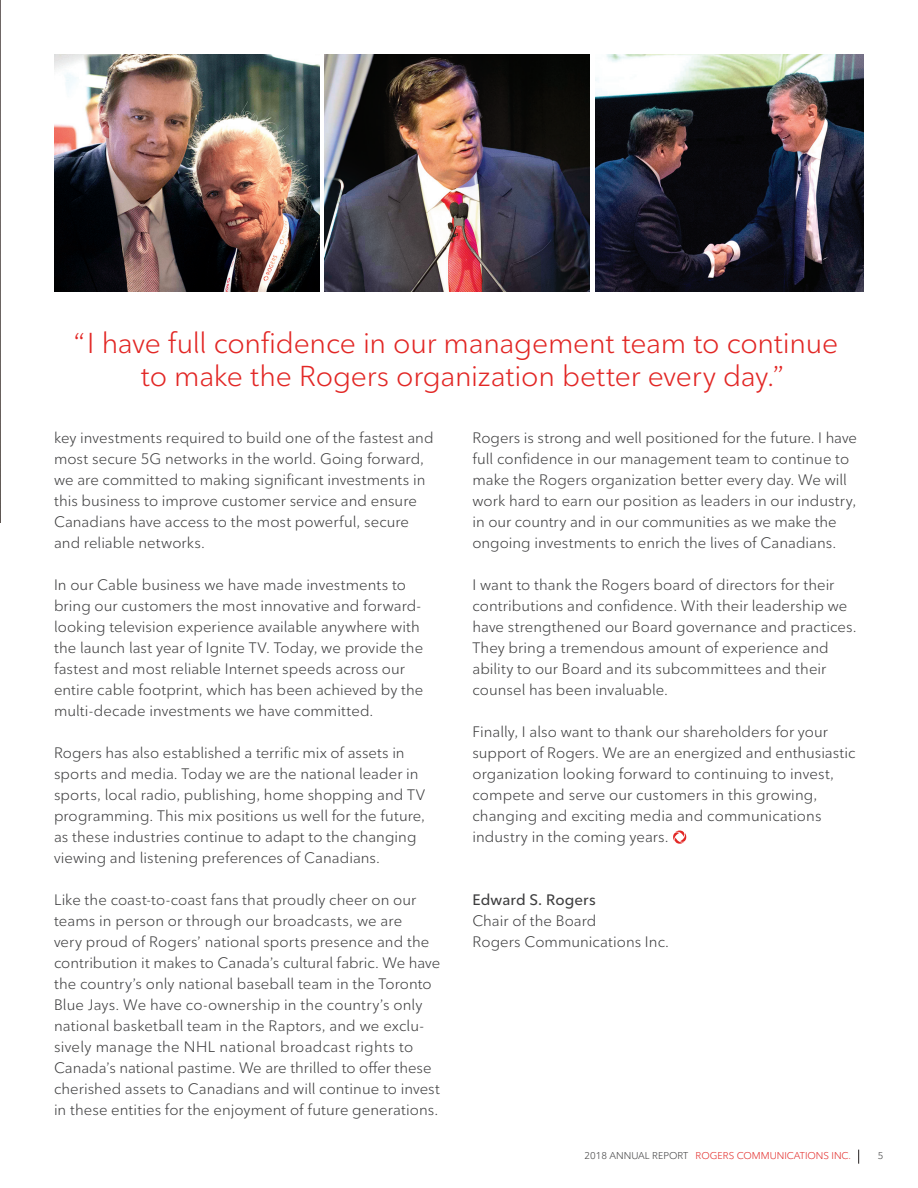
<style>
.page{position:relative;width:918px;height:1188px;background:#fff}
.page>*{position:absolute;margin:0;border:0;box-sizing:border-box;transform-origin:0 0}
.t1{font:28.5px/33px "Ted Next";letter-spacing:-.01em;color:#e22725;text-align:center}
.t2{font:15px/21px "Ted Next";letter-spacing:.005em;color:#3e3e3f}
.t3{font:600 15px "Ted Next";letter-spacing:.005em;color:#3e3e3f}
.t4{font:9.75px "Ted Next";color:#e22725}
.t5{font:9.75px "Ted Next";color:#3e3e3f}
.s1{color:#3e3e3f}
</style>
<div class="page">
<img style="left:324px;top:54px;width:266px;height:238px">
<img style="left:0;top:0;width:1px;height:522px">
<img style="left:54px;top:54px;width:265px;height:238px">
<img style="left:595px;top:54px;width:269px;height:238px">
<svg style="left:858px;top:1150px;width:1px;height:14px"></svg>
<svg style="left:673px;top:831px;width:13px;height:13px"></svg>
<h1 class="t1" style="left:74px;top:327px;width:766px">“I have full confidence in our management team to continue to make the Rogers organization better every day.”</h1>
<p class="t2" style="left:54px;top:427px;width:381px">key investments required to build one of the fastest and most secure 5G networks in the world. Going forward, we are committed to making significant investments in this business to improve customer service and ensure Canadians have access to the most powerful, secure and reliable networks.</p>
<p class="t2" style="left:54px;top:574px;width:371px">In our Cable business we have made investments to bring our customers the most innovative and forward&shy;looking television experience available anywhere with the launch last year of Ignite TV. Today, we provide the fastest and most reliable Internet speeds across our entire cable footprint, which has been achieved by the multi-decade investments we have committed.</p>
<p class="t2" style="left:54px;top:742px;width:373px">Rogers has also established a terrific mix of assets in sports and media. Today we are the national leader in sports, local radio, publishing, home shopping and TV programming. This mix positions us well for the future, as these industries continue to adapt to the changing viewing and listening preferences of Canadians.</p>
<p class="t2" style="left:54px;top:889px;width:388px">Like the coast-to-coast fans that proudly cheer on our teams in person or through our broadcasts, we are<br>very proud of Rogers’ national sports presence and the contribution it makes to Canada’s cultural fabric. We have the country’s only national baseball team in the Toronto Blue Jays. We have co-ownership in the country’s only national basketball team in the Raptors, and we exclu&shy;sively manage the NHL national broadcast rights to Canada’s national pastime. We are thrilled to offer these cherished assets to Canadians and will continue to invest in these entities for the enjoyment of future generations.</p>
<p class="t2" style="left:472px;top:427px;width:386px">Rogers is strong and well positioned for the future. I have full confidence in our management team to continue to make the Rogers organization better every day. We will work hard to earn our position as leaders in our industry, in our country and in our communities as we make the ongoing investments to enrich the lives of Canadians.</p>
<p class="t2" style="left:472px;top:574px;width:386px">I want to thank the Rogers board of directors for their contributions and confidence. With their leadership we have strengthened our Board governance and practices.<br>They bring a tremendous amount of experience and ability to our Board and its subcommittees and their counsel has been invaluable.</p>
<p class="t2" style="left:472px;top:721px;width:384px">Finally, I also want to thank our shareholders for your support of Rogers. We are an energized and enthusiastic organization looking forward to continuing to invest, compete and serve our customers in this growing, changing and exciting media and communications industry in the coming years.</p>
<p class="t3" style="left:472px;top:890px;width:125px">Edward S. Rogers</p>
<p class="t2" style="left:472px;top:910px;width:198px">Chair of the Board<br>Rogers Communications Inc.</p>
<p class="t4" style="left:585px;top:1150px;width:268px"><span class="s1">2018 ANNUAL REPORT</span> ROGERS COMMUNICATIONS INC.</p>
<p class="t5" style="left:878px;top:1150px;width:7px">5</p>
</div>
